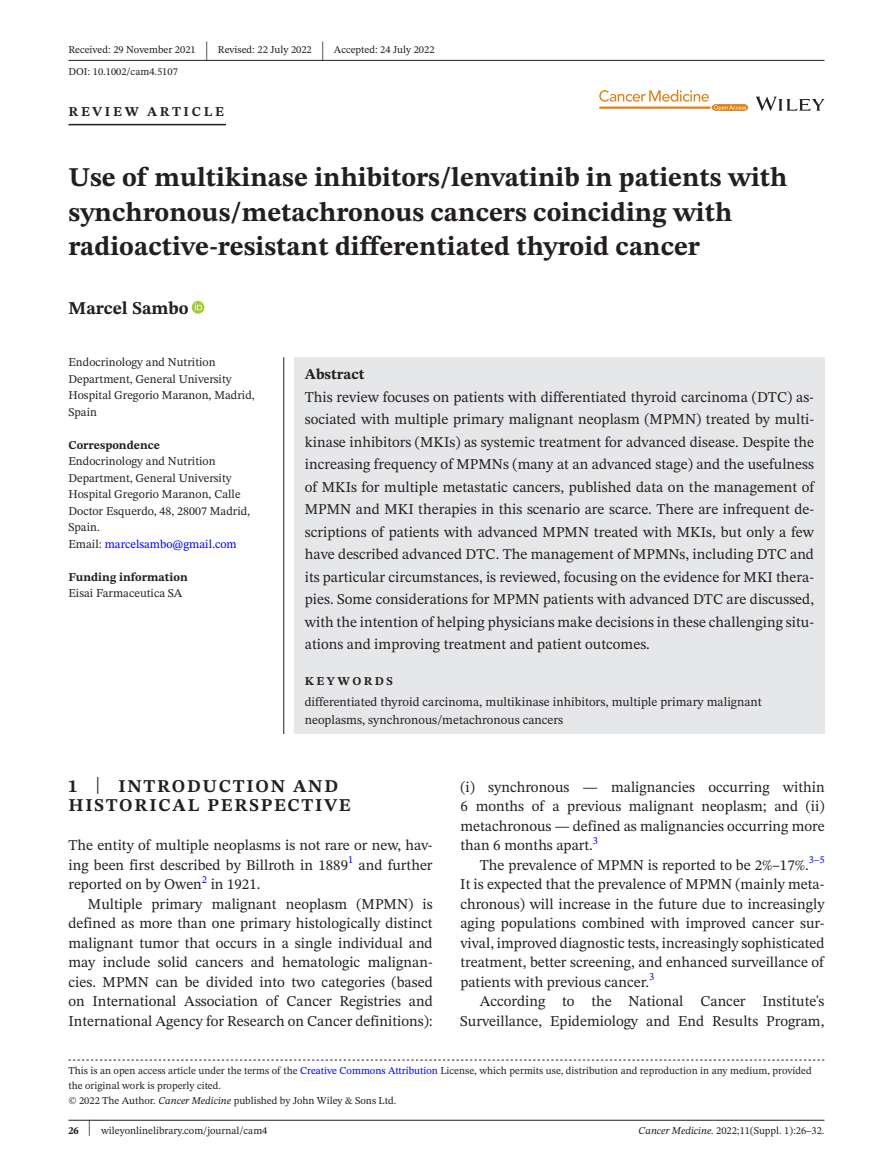
<style>
.page{position:relative;width:893px;height:1174px;background:#fff}
.page>*{position:absolute;margin:0;border:0;box-sizing:border-box;transform-origin:0 0}
.t1{font:700 27px/34.5px "STIX Two Text";color:#231f20}
.t2{font:25.65px "STIX Two Text";color:#231f20;scale:.49 1}
.t3{font:700 18px/19.5px "STIX Two Text";letter-spacing:.1em;color:#231f20}
.t4{font:700 18px "STIX Two Text";color:#231f20}
.t5{font:15px/22.5px "STIX Two Text";color:#231f20;text-align:justify}
.t6{font:700 15px "STIX Two Text";color:#231f20}
.t7{font:700 13.5px "STIX Two Text";letter-spacing:.2em;color:#231f20}
.t8{font:12.75px/17.2px "STIX Two Text";color:#231f20}
.t9{font:12px/16.5px "STIX Two Text";color:#231f20}
.t10{font:700 12px "STIX Two Text";color:#231f20}
.t11{font:700 12px "STIX Two Text";letter-spacing:.2em;color:#231f20}
.t12{font:10.5px/15px "STIX Two Text";color:#231f20}
.t13{font:10.5px "STIX Two Text";color:#00f}
.s1{color:#00f}
.s2{font-weight:400;font-size:23.7px}
.s3{font-style:italic}
.s4{font-weight:700}
.s5{font-size:22.2px}
</style>
<div class="page">
<hr style="left:68px;top:1119px;width:756px;height:1px;background:#231f20">
<svg style="left:756px;top:97px;width:68px;height:14px"></svg>
<svg style="left:599px;top:90px;width:149px;height:21px"></svg>
<hr style="left:68px;top:60px;width:756px;height:1px;background:#231f20">
<hr style="left:68px;top:124px;width:158px;height:1px;background:#231f20">
<svg style="left:192px;top:301px;width:12px;height:13px"></svg>
<svg style="left:195px;top:303px;width:7px;height:7px"></svg>
<svg style="left:68px;top:1059px;width:756px;height:1px"></svg>
<div style="left:294px;top:357px;width:530px;height:377px;background:#e6e7e9"></div>
<hr style="left:283px;top:357px;width:1px;height:377px;background:#231f20">
<p class="t12" style="left:68px;top:42px;width:129px">Received: 29 November 2021</p>
<h2 class="t2" style="left:205px;top:32px;width:8px">|</h2>
<p class="t12" style="left:218px;top:42px;width:95px">Revised: 22 July 2022</p>
<h2 class="t2" style="left:321px;top:32px;width:8px">|</h2>
<p class="t12" style="left:334px;top:42px;width:102px">Accepted: 24 July 2022</p>
<p class="t12" style="left:68px;top:64px;width:111px">DOI: 10.1002/cam4.5107</p>
<p class="t7" style="left:68px;top:101px;width:157px">REVIEW ARTICLE</p>
<h1 class="t1" style="left:68px;top:161px;width:720px">Use of multikinase inhibitors/lenvatinib in patients with synchronous/metachronous cancers coinciding with radioactive-resistant differentiated thyroid cancer</h1>
<p class="t4" style="left:68px;top:295px;width:122px">Marcel Sambo</p>
<p class="t9" style="left:68px;top:354px;width:188px">Endocrinology and Nutrition<br>Department, General University<br>Hospital Gregorio Maranon, Madrid,<br>Spain</p>
<p class="t10" style="left:68px;top:436px;width:93px">Correspondence</p>
<p class="t9" style="left:68px;top:453px;width:183px">Endocrinology and Nutrition<br>Department, General University<br>Hospital Gregorio Maranon, Calle<br>Doctor Esquerdo, 48, 28007 Madrid,<br>Spain.<br>Email: <span class="s1">marcelsambo@gmail.com</span></p>
<p class="t10" style="left:68px;top:568px;width:121px">Funding information</p>
<p class="t9" style="left:68px;top:585px;width:115px">Eisai Farmaceutica SA</p>
<p class="t6" style="left:305px;top:363px;width:61px">Abstract</p>
<p class="t5" style="left:305px;top:385px;width:511px">This review focuses on patients with differentiated thyroid carcinoma (DTC) as&shy;sociated with multiple primary malignant neoplasm (MPMN) treated by multi&shy;kinase inhibitors (MKIs) as systemic treatment for advanced disease. Despite the increasing frequency of MPMNs (many at an advanced stage) and the usefulness of MKIs for multiple metastatic cancers, published data on the management of MPMN and MKI therapies in this scenario are scarce. There are infrequent de&shy;scriptions of patients with advanced MPMN treated with MKIs, but only a few have described advanced DTC. The management of MPMNs, including DTC and its particular circumstances, is reviewed, focusing on the evidence for MKI thera&shy;pies. Some considerations for MPMN patients with advanced DTC are discussed, with the intention of helping physicians make decisions in these challenging situ&shy;ations and improving treatment and patient outcomes.</p>
<p class="t11" style="left:305px;top:672px;width:90px">KEYWORDS</p>
<p class="t8" style="left:305px;top:693px;width:459px">differentiated thyroid carcinoma, multikinase inhibitors, multiple primary malignant neoplasms, synchronous/metachronous cancers</p>
<p class="t3" style="left:68px;top:776px;width:284px">1 <span class="s2">|</span> INTRODUCTION AND<br>HISTORICAL PERSPECTIVE</p>
<p class="t5" style="left:68px;top:835px;width:366px;line-height:19.5px">The entity of multiple neoplasms is not rare or new, hav&shy;ing been first described by Billroth in 1889</p>
<p class="t13" style="left:348px;top:852px;width:7px">1</p>
<p class="t5" style="left:359px;top:853px;width:76px">and further</p>
<p class="t5" style="left:68px;top:873px;width:135px">reported on by Owen</p>
<p class="t13" style="left:202px;top:871px;width:7px">2</p>
<p class="t5" style="left:211px;top:873px;width:51px">in 1921.</p>
<p class="t5" style="left:88px;top:892px;width:346px">Multiple primary malignant neoplasm (MPMN) is</p>
<p class="t5" style="left:68px;top:912px;width:366px">defined as more than one primary histologically distinct</p>
<p class="t5" style="left:68px;top:931px;width:366px">malignant tumor that occurs in a single individual and</p>
<p class="t5" style="left:69px;top:951px;width:366px">may include solid cancers and hematologic malignan-</p>
<p class="t5" style="left:69px;top:970px;width:366px">cies. MPMN can be divided into two categories (based</p>
<p class="t5" style="left:69px;top:990px;width:366px">on International Association of Cancer Registries and</p>
<p class="t5" style="left:69px;top:1009px;width:366px">International Agency for Research on Cancer definitions):</p>
<p class="t5" style="left:460px;top:777px;width:366px;line-height:19.5px">(i) synchronous — malignancies occurring within 6 months of a previous malignant neoplasm; and (ii) metachronous — defined as malignancies occurring more than 6 months apart.</p>
<p class="t13" style="left:593px;top:832px;width:7px">3</p>
<p class="t5" style="left:480px;top:853px;width:331px">The prevalence of MPMN is reported to be 2%–17%.</p>
<p class="t13" style="left:809px;top:852px;width:17px">3–5</p>
<p class="t5" style="left:460px;top:874px;width:366px;line-height:19.5px">It is expected that the prevalence of MPMN (mainly meta&shy;chronous) will increase in the future due to increasingly aging populations combined with improved cancer sur&shy;vival, improved diagnostic tests, increasingly sophisticated treatment, better screening, and enhanced surveillance of patients with previous cancer.</p>
<p class="t13" style="left:649px;top:969px;width:7px">3</p>
<p class="t5" style="left:460px;top:991px;width:366px;line-height:19.5px;text-align:right">According to the National Cancer Institute's<br>Surveillance, Epidemiology and End Results Program,</p>
<p class="t12" style="left:68px;top:1063px;width:745px">This is an open access article under the terms of the <span class="s1">Creative Commons Attribution</span> License, which permits use, distribution and reproduction in any medium, provided the original work is properly cited.<br>© 2022 The Author. <span class="s3">Cancer Medicine</span> published by John Wiley &amp; Sons Ltd.</p>
<p class="t12" style="left:68px;top:1123px;width:200px"><span class="s4">26</span> <span class="s5">|</span> wileyonlinelibrary.com/journal/cam4</p>
<p class="t12" style="left:638px;top:1123px;width:187px"><span class="s3">Cancer Medicine.</span> 2022;11(Suppl. 1):26–32.</p>
</div>
